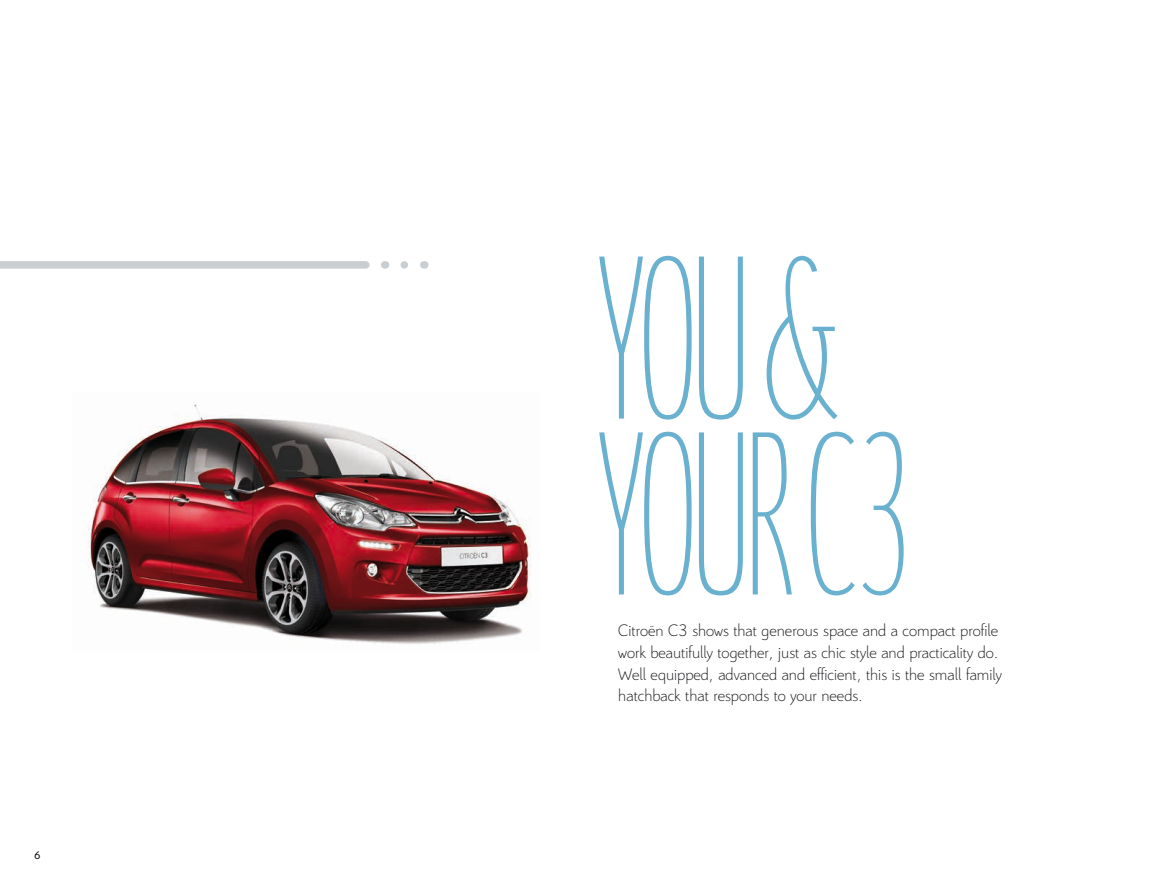
<style>
.page{position:relative;width:1170px;height:893px;background:#fff}
.page>*{position:absolute;margin:0;border:0;box-sizing:border-box;transform-origin:0 0}
.t1{font:252.3px "CI Tbeta";letter-spacing:-.015em;color:#6ab1d0}
.t2{font:300 18px/21.8px "Citroen";color:#1a171c}
.t3{font:12px "Citroen";color:#1c151a}
</style>
<div class="page">
<div style="left:0;top:261px;width:366px;height:8px;background:#c8ced1"></div>
<svg style="left:404px;top:261px;width:4px;height:8px"></svg>
<img style="left:87px;top:404px;width:444px;height:240px">
<p class="t3" style="left:34px;top:849px;width:8px">6</p>
<h1 class="t1" style="left:596px;top:194px;width:247px">YOU &amp;</h1>
<h1 class="t1" style="left:596px;top:370px;width:314px">YOUR C3</h1>
<p class="t2" style="left:618px;top:619px;width:385px">Citroën C3 shows that generous space and a compact profile work beautifully together, just as chic style and practicality do.<br>Well equipped, advanced and efficient, this is the small family hatchback that responds to your needs.</p>
</div>
